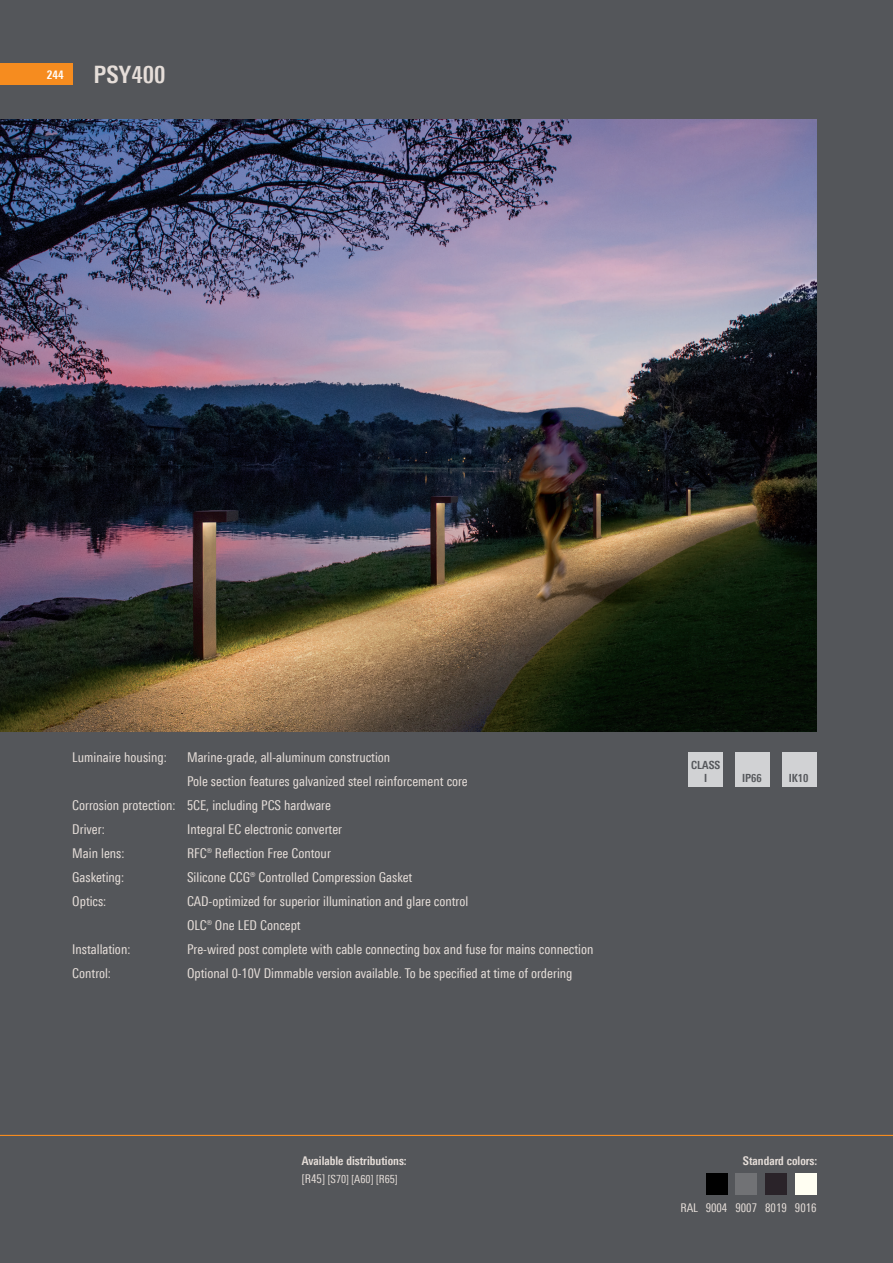
<style>
.page{position:relative;width:893px;height:1263px;background:#54565a}
.page>*{position:absolute;margin:0;border:0;box-sizing:border-box;transform-origin:0 0}
.t1{font:700 24px "Linotype Univers 620 Cn";letter-spacing:.005em;color:#e6ded9}
.body{font:13.5px/24px "Linotype Univers 420 Cn";color:#e6ded9}
.light_source_tab{font:700 12px "Linotype Univers 620 Cn";color:#e6ded9}
.t2{font:12px "Linotype Univers 420 Cn";color:#e6ded9}
.t3{font:700 12px "Linotype Univers 620 Cn";color:#fff}
.light_source_tab-2{font:11.25px "Linotype Univers 420 Cn";color:#e6ded9}
.title_CL{font:700 11.25px/13.5px "Linotype Univers 620 Cn";color:#54565a;text-align:center}
.s1{font-size:12px}
</style>
<div class="page">
<div style="left:0;top:64px;width:72px;height:21px;background:#f68c1f"></div>
<hr style="left:0;top:1135px;width:893px;height:1px;background:#f68c1f">
<div style="left:736px;top:1174px;width:21px;height:21px;background:#717275"></div>
<div style="left:706px;top:1174px;width:21px;height:21px;background:#000"></div>
<div style="left:795px;top:1174px;width:21px;height:21px;background:#fffef2"></div>
<div style="left:765px;top:1174px;width:22px;height:21px;background:#2a2329"></div>
<img style="left:0;top:119px;width:816px;height:612px">
<div style="left:736px;top:753px;width:34px;height:34px;background:#d1d2d4"></div>
<div style="left:782px;top:753px;width:34px;height:34px;background:#d1d2d4"></div>
<div style="left:689px;top:753px;width:34px;height:34px;background:#d1d2d4"></div>
<p class="t3" style="left:47px;top:67px;width:18px">244</p>
<p class="t1" style="left:94px;top:60px;width:74px">PSY400</p>
<p class="body" style="left:72px;top:745px;width:96px">Luminaire housing:</p>
<p class="body" style="left:72px;top:793px;width:105px">Corrosion protection:<br>Driver:</p>
<p class="body" style="left:72px;top:841px;width:54px;text-align:justify">Main lens:<br>Gasketing:<br>Optics:</p>
<p class="body" style="left:72px;top:937px;width:60px">Installation:<br>Control:</p>
<p class="body" style="left:187px;top:745px;width:282px">Marine-grade, all-aluminum construction<br>Pole section features galvanized steel reinforcement core</p>
<p class="body" style="left:187px;top:793px;width:157px">5CE, including PCS hardware<br>Integral EC electronic converter</p>
<p class="body" style="left:187px;top:841px;width:145px">RFC® Reflection Free Contour</p>
<p class="body" style="left:187px;top:865px;width:227px">Silicone CCG® Controlled Compression Gasket</p>
<p class="body" style="left:187px;top:889px;width:283px">CAD-optimized for superior illumination and glare control<br>OLC® One LED Concept</p>
<p class="body" style="left:187px;top:937px;width:408px">Pre-wired post complete with cable connecting box and fuse for mains connection<br>Optional 0-10V Dimmable version available. To be specified at time of ordering</p>
<p class="light_source_tab" style="left:302px;top:1154px;width:106px">Available distributions:</p>
<p class="light_source_tab-2" style="left:302px;top:1173px;width:97px"><span class="s1">[R45]</span> [S70] [A60] [R65]</p>
<p class="title_CL" style="left:691px;top:758px;width:30px">CLASS<br>I</p>
<p class="title_CL" style="left:742px;top:772px;width:21px">IP66</p>
<p class="title_CL" style="left:789px;top:772px;width:21px">IK10</p>
<p class="light_source_tab" style="left:743px;top:1154px;width:76px">Standard colors:</p>
<p class="t2" style="left:680px;top:1201px;width:138px">RAL 9004 9007 8019 9016</p>
</div>
